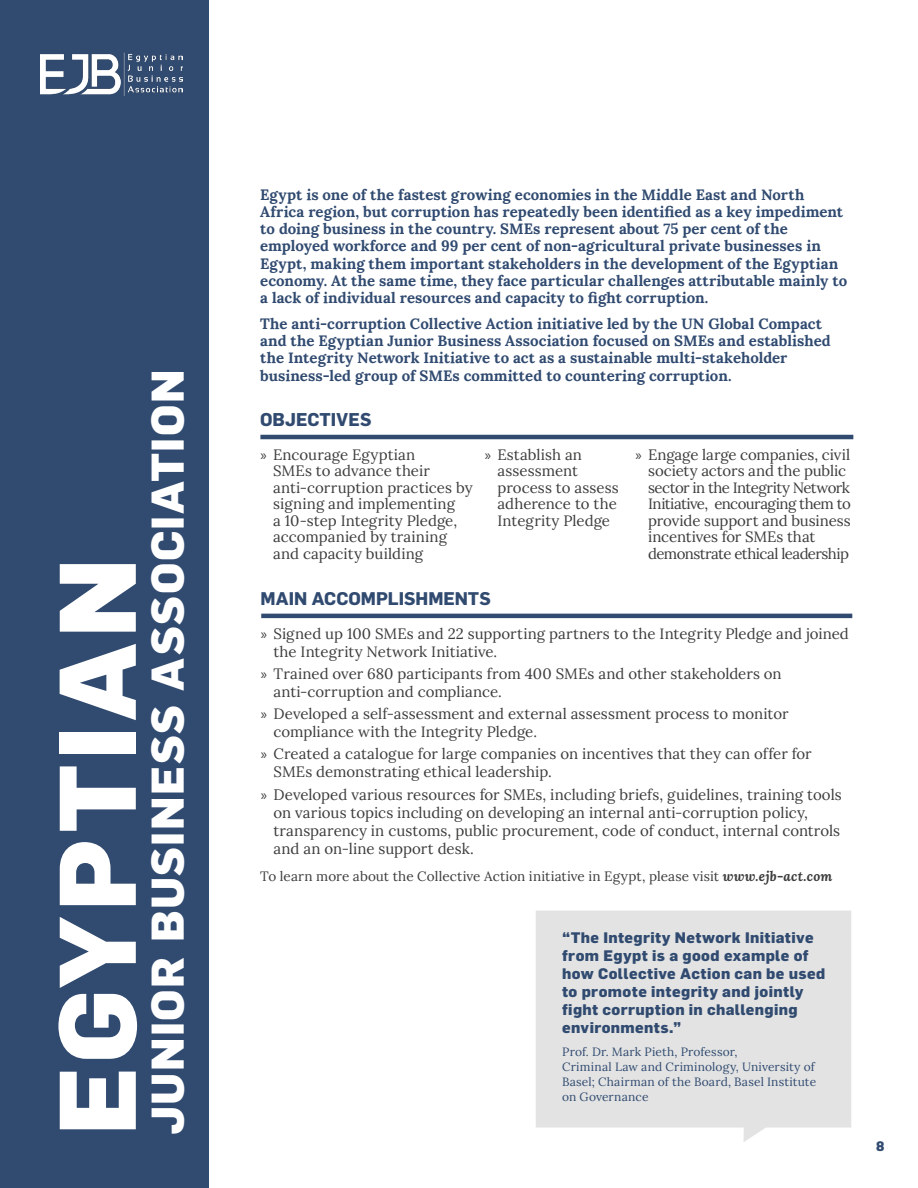
<style>
.page{position:relative;width:918px;height:1188px;background:#fff}
.page>*{position:absolute;margin:0;border:0;box-sizing:border-box;transform-origin:0 0}
.t1{font:800 106.65px "Flama";letter-spacing:.05em;color:#fff}
.t2{font:800 45px "Flama";letter-spacing:.03em;color:#fff}
.t3{font:700 18.15px "Flama";letter-spacing:.005em;color:#304a70}
.t4{font:700 18px "Flama";color:#304a70}
.t5{font:15.15px/18px "Lora";color:#3c3c3b}
.t6{font:15px/16.5px "Lora";color:#3c3c3b}
.t7{font:700 15px/17.2px "Lora";letter-spacing:.005em;color:#304a70}
.t8{font:800 15px/18px "Flama";letter-spacing:.025em;color:#304a70}
.t9{font:13.5px "Lora";letter-spacing:.01em;color:#3c3c3b}
.t10{font:800 13.5px "Flama";color:#304a70}
.t11{font:12px/15px "Lora";letter-spacing:.015em;color:#304a70}
.s1{font-family:"Myriad Pro"}
.s2{font-weight:700;font-style:italic}
</style>
<div class="page">
<div style="left:0;top:0;width:209px;height:1188px;background:#304a70"></div>
<img style="left:40px;top:53px;width:143px;height:42px">
<hr style="left:260px;top:435px;width:593px;height:4px;background:#304a70">
<div style="left:536px;top:911px;width:315px;height:231px;background:#e3e3e3"></div>
<hr style="left:261px;top:614px;width:591px;height:4px;background:#304a70">
<h1 class="t1" style="left:31px;top:1135px;width:579px;rotate:-90deg">EGYPTIAN</h1>
<h2 class="t2" style="left:139px;top:1135px;width:767px;rotate:-90deg">JUNIOR BUSINESS ASSOCIATION</h2>
<p class="t7" style="left:260px;top:184px;width:589px">Egypt is one of the fastest growing economies in the Middle East and North Africa region, but corruption has repeatedly been identified as a key impediment to doing business in the country. SMEs represent about 75 per cent of the employed workforce and 99 per cent of non-agricultural private businesses in Egypt, making them important stakeholders in the development of the Egyptian economy. At the same time, they face particular challenges attributable mainly to a lack of individual resources and capacity to fight corruption.</p>
<p class="t7" style="left:260px;top:313px;width:572px">The anti-corruption Collective Action initiative led by the UN Global Compact and the Egyptian Junior Business Association focused on SMEs and established the Integrity Network Initiative to act as a sustainable multi-stakeholder business-led group of SMEs committed to countering corruption.</p>
<p class="t3" style="left:260px;top:409px;width:113px">OBJECTIVES</p>
<p class="t6" style="left:273px;top:445px;width:201px;text-indent:-13px"><span class="s1">»</span> Encourage Egyptian<br>SMEs to advance their anti-corruption practices by signing and implementing<br>a 10-step Integrity Pledge, accompanied by training and capacity building</p>
<p class="t6" style="left:497px;top:445px;width:123px;text-indent:-13px"><span class="s1">»</span> Establish an assessment process to assess adherence to the<br>Integrity Pledge</p>
<p class="t6" style="left:648px;top:445px;width:204px;text-indent:-13px"><span class="s1">»</span> Engage large companies, civil society actors and the public sector in the Integrity Network<br>Initiative, encouraging them to provide support and business incentives for SMEs that demonstrate ethical leadership</p>
<p class="t4" style="left:260px;top:588px;width:232px">MAIN ACCOMPLISHMENTS</p>
<p class="t6" style="left:274px;top:623px;width:577px;line-height:18px;text-indent:-13px"><span class="s1">»</span> Signed up 100 SMEs and 22 supporting partners to the Integrity Pledge and joined the Integrity Network Initiative.</p>
<p class="t6" style="left:274px;top:664px;width:510px;line-height:18px;text-indent:-13px"><span class="s1">»</span> Trained over 680 participants from 400 SMEs and other stakeholders on anti-corruption and compliance.</p>
<p class="t6" style="left:274px;top:704px;width:517px;line-height:18px;text-indent:-13px"><span class="s1">»</span> Developed a self-assessment and external assessment process to monitor compliance with the Integrity Pledge.</p>
<p class="t6" style="left:274px;top:744px;width:540px;line-height:18px;text-indent:-13px"><span class="s1">»</span> Created a catalogue for large companies on incentives that they can offer for<br>SMEs demonstrating ethical leadership.</p>
<p class="t5" style="left:274px;top:784px;width:570px;text-indent:-13px"><span class="s1">»</span> Developed various resources for SMEs, including briefs, guidelines, training tools on various topics including on developing an internal anti-corruption policy, transparency in customs, public procurement, code of conduct, internal controls and an on-line support desk.</p>
<p class="t9" style="left:260px;top:866px;width:574px">To learn more about the Collective Action initiative in Egypt, please visit <span class="s2">www.ejb-act.com</span></p>
<p class="t8" style="left:562px;top:928px;width:265px">“The Integrity Network Initiative from Egypt is a good example of how Collective Action can be used to promote integrity and jointly fight corruption in challenging environments.”</p>
<p class="t11" style="left:562px;top:1044px;width:256px">Prof. Dr. Mark Pieth, Professor,<br>Criminal Law and Criminology, University of Basel; Chairman of the Board, Basel Institute on Governance</p>
<p class="t10" style="left:876px;top:1138px;width:10px">8</p>
</div>
